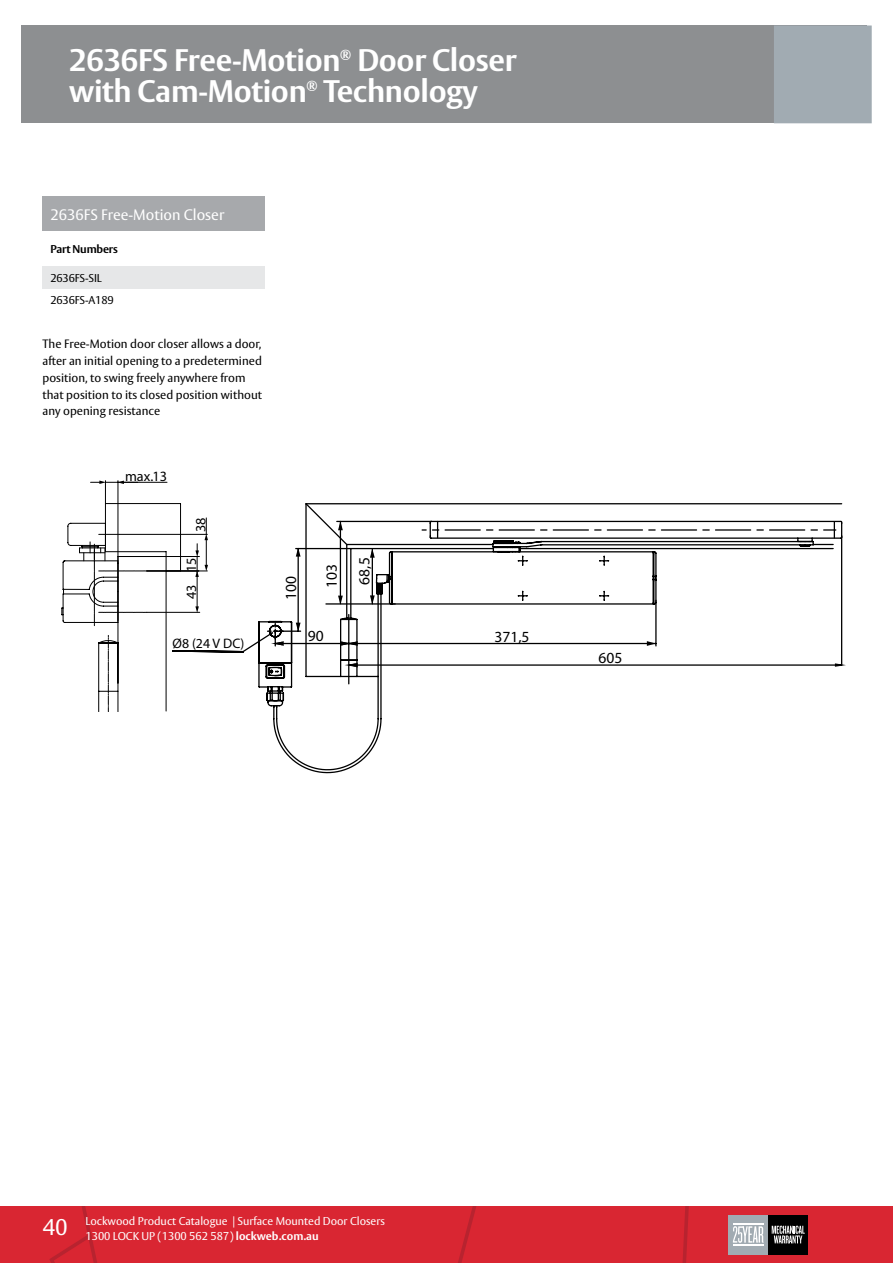
<style>
.page{position:relative;width:893px;height:1263px;background:#fff}
.page>*{position:absolute;margin:0;border:0;box-sizing:border-box;transform-origin:0 0}
.t1{font:700 30.9px "ASSA Vesta";letter-spacing:-.01em;color:#fff}
.t2{font:22.5px "ASSA Vesta";color:#fff}
.t3{font:15.45px/32.7px "Myriad Pro";color:#000}
.t4{font:15px "ASSA Vesta";color:#fff}
.t5{font:14.25px "Myriad Pro";color:#000}
.t6{font:13.8px "Myriad Pro";color:#000}
.t7{font:700 12.9px "ASSA Vesta";color:#fff}
.t8{font:12px/16.8px "ASSA Vesta";color:#000}
.t9{font:11.25px/15px "ASSA Vesta";color:#fff}
.t10{font:11.25px/22.2px "ASSA Vesta";letter-spacing:-.015em;color:#000}
.t11{font:700 11.25px "ASSA Vesta";letter-spacing:-.015em;color:#000}
.s1{font-weight:700}
</style>
<div class="page">
<div style="left:0;top:1206px;width:893px;height:57px;background:#d92632"></div>
<svg style="left:57px;top:1206px;width:37px;height:34px"></svg>
<div style="left:728px;top:1215px;width:40px;height:40px;background:#a1abb2"></div>
<div style="left:768px;top:1215px;width:40px;height:40px;background:#000"></div>
<svg style="left:772px;top:1225px;width:33px;height:18px"></svg>
<svg style="left:733px;top:1226px;width:30px;height:17px"></svg>
<hr style="left:733px;top:1224px;width:30px;height:1px;background:#fff">
<hr style="left:733px;top:1244px;width:30px;height:1px;background:#fff">
<div style="left:21px;top:26px;width:846px;height:97px;background:#8d8f91"></div>
<div style="left:774px;top:26px;width:98px;height:97px;background:#a1abb2"></div>
<div style="left:43px;top:196px;width:222px;height:35px;background:#a7a9ac"></div>
<div style="left:43px;top:266px;width:111px;height:22px;background:#e6e7e8"></div>
<div style="left:154px;top:266px;width:111px;height:22px;background:#e6e7e8"></div>
<hr style="left:119px;top:534px;width:88px;height:1px;background:#000">
<svg style="left:205px;top:518px;width:3px;height:29px"></svg>
<svg style="left:62px;top:480px;width:120px;height:232px"></svg>
<svg style="left:171px;top:547px;width:86px;height:138px"></svg>
<svg style="left:257px;top:503px;width:586px;height:271px"></svg>
<hr style="left:841px;top:536px;width:1px;height:129px;background:#000">
<hr style="left:372px;top:549px;width:1px;height:55px;background:#000">
<hr style="left:326px;top:603px;width:69px;height:2px;background:#000">
<hr style="left:340px;top:521px;width:1px;height:83px;background:#000">
<hr style="left:337px;top:521px;width:95px;height:1px;background:#000">
<svg style="left:422px;top:521px;width:414px;height:17px"></svg>
<svg style="left:647px;top:641px;width:9px;height:5px"></svg>
<svg style="left:347px;top:663px;width:496px;height:4px"></svg>
<svg style="left:370px;top:548px;width:5px;height:10px"></svg>
<svg style="left:370px;top:595px;width:5px;height:9px"></svg>
<svg style="left:338px;top:596px;width:5px;height:8px"></svg>
<svg style="left:296px;top:503px;width:53px;height:54px"></svg>
<svg style="left:268px;top:623px;width:90px;height:23px"></svg>
<h1 class="t1" style="left:69px;top:41px;width:273px">2636FS Free-Motion</h1>
<p class="t7" style="left:340px;top:45px;width:13px">®</p>
<h1 class="t1" style="left:357px;top:41px;width:161px">Door Closer</h1>
<h1 class="t1" style="left:69px;top:72px;width:239px">with Cam-Motion</h1>
<p class="t7" style="left:306px;top:76px;width:13px">®</p>
<h1 class="t1" style="left:324px;top:72px;width:156px">Technology</h1>
<p class="t4" style="left:50px;top:205px;width:175px">2636FS Free-Motion Closer</p>
<p class="t11" style="left:50px;top:242px;width:69px">Part Numbers</p>
<p class="t10" style="left:50px;top:267px;width:65px">2636FS-SIL<br>2636FS-A189</p>
<p class="t8" style="left:43px;top:336px;width:221px">The Free-Motion door closer allows a door, after an initial opening to a predetermined position, to swing freely anywhere from that position to its closed position without any opening resistance</p>
<p class="t5" style="left:125px;top:467px;width:44px">max. 13</p>
<p class="t5" style="left:192px;top:532px;width:16px;rotate:-90deg">38</p>
<p class="t5" style="left:182px;top:572px;width:16px;rotate:-90deg">15</p>
<p class="t5" style="left:183px;top:599px;width:16px;rotate:-90deg">43</p>
<p class="t6" style="left:173px;top:635px;width:73px">Ø8 (24 V DC)</p>
<p class="t3" style="left:274px;top:600px;width:25px;rotate:-90deg">100</p>
<p class="t3" style="left:315px;top:588px;width:32px;rotate:-90deg">103<br>68,5</p>
<p class="t3" style="left:308px;top:619px;width:17px">90</p>
<p class="t3" style="left:494px;top:620px;width:37px">371,5</p>
<p class="t3" style="left:599px;top:641px;width:25px">605</p>
<h2 class="t2" style="left:43px;top:1214px;width:26px">40</h2>
<p class="t9" style="left:85px;top:1214px;width:301px">Lockwood Product Catalogue | Surface Mounted Door Closers<br>1300 LOCK UP (1300 562 587) <span class="s1">lockweb.com.au</span></p>
</div>
